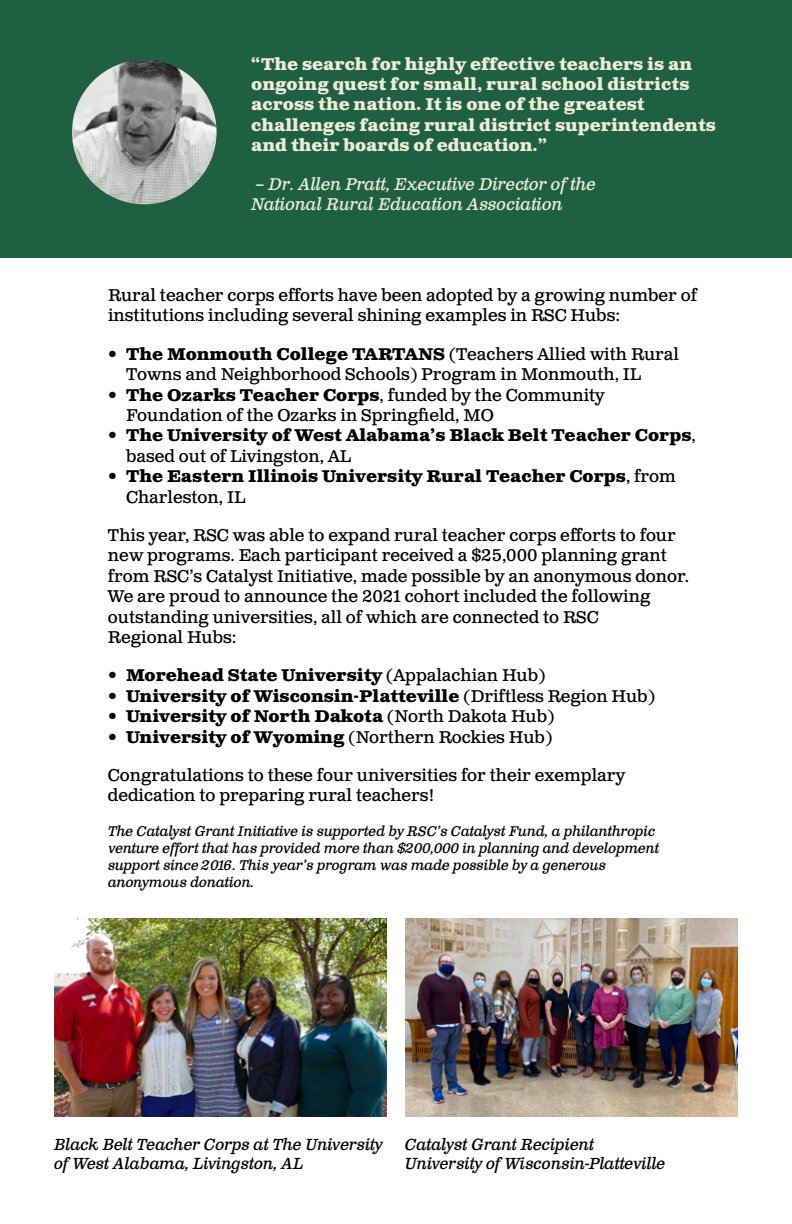
<style>
.page{position:relative;width:792px;height:1224px;background:#fff}
.page>*{position:absolute;margin:0;border:0;box-sizing:border-box;transform-origin:0 0}
.t1{font:17px/20.4px "Clarendon Text Pro";color:#000}
.t2{font:700 17px/20.4px "Clarendon Text Pro";color:#000}
.t3{font:700 17px/20.4px "Clarendon Text Pro";color:#eeecd7}
.t4{font:italic 17px/20.4px "Clarendon Text Pro";letter-spacing:-.02em;color:#eeecd7}
.t5{font:italic 16px/19.2px "Clarendon Text Pro";letter-spacing:-.02em;color:#000}
.t6{font:italic 14px/16.8px "Clarendon Text Pro";letter-spacing:-.02em;color:#000}
.s1{font-weight:700}
.s2{font-weight:400}
</style>
<div class="page">
<img style="left:54px;top:919px;width:333px;height:198px">
<img style="left:405px;top:919px;width:333px;height:198px">
<div style="left:0;top:0;width:792px;height:258px;background:#1e6142"></div>
<svg style="left:72px;top:60px;width:145px;height:144px;background:#a9abaa"></svg>
<p class="t3" style="left:251px;top:55px;width:466px">“The search for highly effective teachers is an ongoing quest for small, rural school districts across the nation. It is one of the greatest challenges facing rural district superintendents and their boards of education.”</p>
<p class="t4" style="left:251px;top:174px;width:346px">– Dr. Allen Pratt, Executive Director of the<br>National Rural Education Association</p>
<p class="t1" style="left:108px;top:286px;width:591px">Rural teacher corps efforts have been adopted by a growing number of institutions including several shining examples in RSC Hubs:</p>
<p class="t1" style="left:126px;top:345px;width:555px;text-indent:-18px"><span class="s1">• The Monmouth College TARTANS</span> (Teachers Allied with Rural<br>Towns and Neighborhood Schools) Program in Monmouth, IL</p>
<p class="t1" style="left:126px;top:385px;width:480px;text-indent:-18px"><span class="s1">• The Ozarks Teacher Corps</span>, funded by the Community<br>Foundation of the Ozarks in Springfield, MO</p>
<p class="t2" style="left:126px;top:426px;width:571px;text-indent:-18px">• The University of West Alabama’s Black Belt Teacher Corps<span class="s2">, based out of Livingston, AL</span></p>
<p class="t2" style="left:126px;top:467px;width:551px;text-indent:-18px">• The Eastern Illinois University Rural Teacher Corps<span class="s2">, from<br>Charleston, IL</span></p>
<p class="t1" style="left:108px;top:526px;width:583px">This year, RSC was able to expand rural teacher corps efforts to four new programs. Each participant received a $25,000 planning grant from RSC’s Catalyst Initiative, made possible by an anonymous donor.<br>We are proud to announce the 2021 cohort included the following outstanding universities, all of which are connected to RSC<br>Regional Hubs:</p>
<p class="t2" style="left:108px;top:666px;width:439px">• Morehead State University <span class="s2">(Appalachian Hub)</span></p>
<p class="t2" style="left:108px;top:687px;width:549px">• University of Wisconsin-Platteville <span class="s2">(Driftless Region Hub)</span></p>
<p class="t2" style="left:108px;top:707px;width:448px">• University of North Dakota <span class="s2">(North Dakota Hub)</span></p>
<p class="t2" style="left:108px;top:728px;width:446px">• University of Wyoming <span class="s2">(Northern Rockies Hub)</span></p>
<p class="t1" style="left:108px;top:766px;width:519px">Congratulations to these four universities for their exemplary dedication to preparing rural teachers!</p>
<p class="t6" style="left:108px;top:823px;width:553px">The Catalyst Grant Initiative is supported by RSC’s Catalyst Fund, a philanthropic venture effort that has provided more than $200,000 in planning and development support since 2016. This year’s program was made possible by a generous anonymous donation.</p>
<p class="t5" style="left:54px;top:1135px;width:330px">Black Belt Teacher Corps at The University of West Alabama, Livingston, AL</p>
<p class="t5" style="left:405px;top:1135px;width:262px">Catalyst Grant Recipient<br>University of Wisconsin-Platteville</p>
</div>
